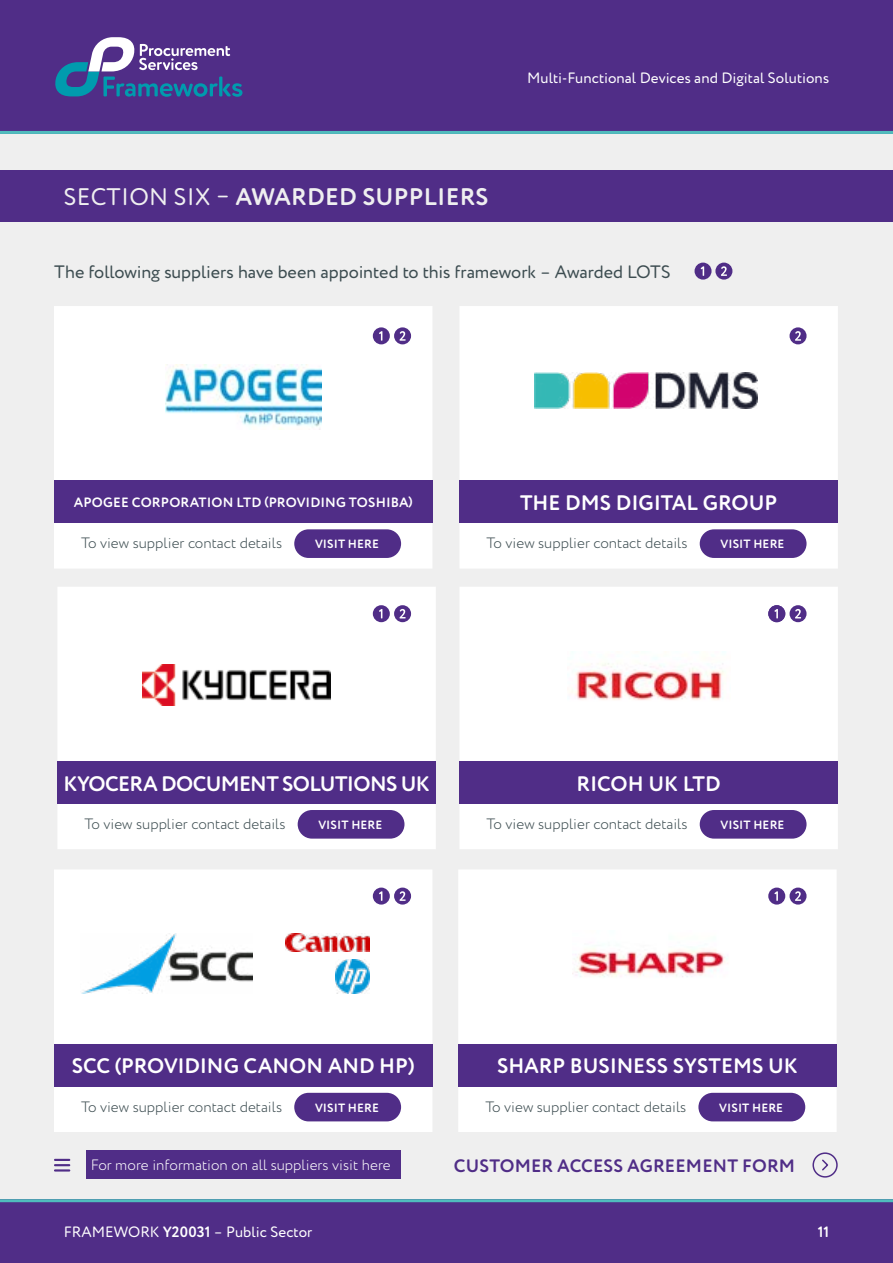
<style>
.page{position:relative;width:893px;height:1263px;background:#fff}
.page>*{position:absolute;margin:0;border:0;box-sizing:border-box;transform-origin:0 0}
.t1{font:700 24px "Circe Rounded";letter-spacing:.01em;color:#efeff0}
.t2{font:700 21px "Circe Rounded";letter-spacing:-.005em;color:#fff}
.t3{font:700 21px "Circe Rounded";letter-spacing:-.03em;color:#fff}
.t4{font:18px "Circe Rounded";letter-spacing:-.005em;color:#3d4d51}
.t5{font:700 18px "Circe Rounded";letter-spacing:.01em;color:#502d87}
.t6{font:300 15px "Circe Rounded";color:#3d4d51}
.t7{font:15px "Circe Rounded";letter-spacing:.005em;color:#fff}
.t8{font:300 15px "Circe Rounded";color:#fff}
.t9{font:700 15px "Circe Rounded";color:#fff}
.t10{font:700 13.5px "Circe Rounded";letter-spacing:.005em;color:#fff}
.t11{font:700 12px "Circe Rounded";letter-spacing:.01em;color:#fff}
.s1{font-weight:400}
.s2{font-weight:700}
</style>
<div class="page">
<div style="left:0;top:0;width:893px;height:1204px;background:#efefef"></div>
<div style="left:0;top:1199px;width:893px;height:64px;background:#502d87"></div>
<div style="left:0;top:0;width:893px;height:134px;background:#502d87"></div>
<hr style="left:0;top:131px;width:893px;height:3px;background:#50bcbd">
<hr style="left:0;top:1199px;width:893px;height:3px;background:#50bcbd">
<svg style="left:55px;top:37px;width:187px;height:60px"></svg>
<div style="left:0;top:170px;width:893px;height:51px;background:#502d87"></div>
<div style="left:812px;top:1152px;width:26px;height:25px;border:2px solid #502d87;border-radius:50%"></div>
<svg style="left:822px;top:1159px;width:7px;height:12px"></svg>
<svg style="left:54px;top:1159px;width:16px;height:12px"></svg>
<div style="left:86px;top:1150px;width:315px;height:29px;background:#502d87"></div>
<div style="left:54px;top:306px;width:378px;height:262px;background:#fff"></div>
<div style="left:54px;top:480px;width:378px;height:43px;background:#502d87"></div>
<div style="left:294px;top:529px;width:107px;height:29px;background:#502d87;border-radius:14px"></div>
<img style="left:166px;top:364px;width:156px;height:66px">
<div style="left:58px;top:587px;width:378px;height:262px;background:#fff"></div>
<div style="left:57px;top:761px;width:379px;height:43px;background:#502d87"></div>
<div style="left:298px;top:810px;width:106px;height:29px;background:#502d87;border-radius:14px"></div>
<img style="left:142px;top:665px;width:189px;height:40px">
<div style="left:460px;top:587px;width:378px;height:262px;background:#fff"></div>
<div style="left:459px;top:761px;width:379px;height:43px;background:#502d87"></div>
<div style="left:700px;top:810px;width:106px;height:29px;background:#502d87;border-radius:14px"></div>
<img style="left:567px;top:651px;width:164px;height:67px">
<div style="left:54px;top:870px;width:378px;height:262px;background:#fff"></div>
<div style="left:54px;top:1044px;width:378px;height:42px;background:#502d87"></div>
<div style="left:294px;top:1093px;width:107px;height:28px;background:#502d87;border-radius:14px"></div>
<img style="left:81px;top:934px;width:172px;height:60px">
<img style="left:285px;top:934px;width:85px;height:18px">
<img style="left:335px;top:959px;width:35px;height:35px">
<div style="left:458px;top:870px;width:379px;height:262px;background:#fff"></div>
<div style="left:458px;top:1044px;width:379px;height:42px;background:#502d87"></div>
<div style="left:698px;top:1093px;width:107px;height:28px;background:#502d87;border-radius:14px"></div>
<img style="left:573px;top:930px;width:157px;height:65px">
<div style="left:460px;top:306px;width:378px;height:262px;background:#fff"></div>
<div style="left:459px;top:480px;width:379px;height:43px;background:#502d87"></div>
<div style="left:700px;top:529px;width:106px;height:29px;background:#502d87;border-radius:14px"></div>
<img style="left:535px;top:372px;width:223px;height:36px">
<div style="left:694px;top:263px;width:17px;height:17px;background:#502d87;border-radius:50%"></div>
<svg style="left:701px;top:266px;width:3px;height:10px"></svg>
<div style="left:715px;top:263px;width:17px;height:17px;background:#502d87;border-radius:50%"></div>
<svg style="left:721px;top:266px;width:6px;height:10px"></svg>
<div style="left:373px;top:327px;width:17px;height:17px;background:#502d87;border-radius:50%"></div>
<svg style="left:379px;top:331px;width:3px;height:10px"></svg>
<div style="left:394px;top:327px;width:17px;height:17px;background:#502d87;border-radius:50%"></div>
<svg style="left:400px;top:331px;width:6px;height:10px"></svg>
<div style="left:789px;top:327px;width:17px;height:17px;background:#502d87;border-radius:50%"></div>
<svg style="left:795px;top:331px;width:6px;height:10px"></svg>
<div style="left:373px;top:605px;width:17px;height:17px;background:#502d87;border-radius:50%"></div>
<svg style="left:379px;top:609px;width:3px;height:9px"></svg>
<div style="left:394px;top:605px;width:17px;height:17px;background:#502d87;border-radius:50%"></div>
<svg style="left:400px;top:609px;width:6px;height:9px"></svg>
<div style="left:789px;top:605px;width:17px;height:17px;background:#502d87;border-radius:50%"></div>
<svg style="left:795px;top:609px;width:6px;height:9px"></svg>
<div style="left:373px;top:887px;width:17px;height:17px;background:#502d87;border-radius:50%"></div>
<svg style="left:379px;top:891px;width:3px;height:10px"></svg>
<div style="left:394px;top:887px;width:17px;height:17px;background:#502d87;border-radius:50%"></div>
<svg style="left:400px;top:891px;width:6px;height:10px"></svg>
<div style="left:789px;top:887px;width:17px;height:17px;background:#502d87;border-radius:50%"></div>
<svg style="left:795px;top:891px;width:6px;height:10px"></svg>
<div style="left:768px;top:605px;width:17px;height:17px;background:#502d87;border-radius:50%"></div>
<svg style="left:774px;top:609px;width:4px;height:9px"></svg>
<div style="left:768px;top:887px;width:17px;height:17px;background:#502d87;border-radius:50%"></div>
<svg style="left:774px;top:891px;width:4px;height:10px"></svg>
<h1 class="t1" style="left:64px;top:182px;width:426px"><span class="s1">SECTION SIX –</span> AWARDED SUPPLIERS</h1>
<p class="t7" style="left:527px;top:70px;width:304px">Multi-Functional Devices and Digital Solutions</p>
<p class="t4" style="left:54px;top:261px;width:618px">The following suppliers have been appointed to this framework – Awarded LOTS</p>
<p class="t10" style="left:74px;top:494px;width:341px">APOGEE CORPORATION LTD (PROVIDING TOSHIBA)</p>
<p class="t6" style="left:81px;top:534px;width:202px">To view supplier contact details</p>
<p class="t11" style="left:315px;top:537px;width:66px">VISIT HERE</p>
<h2 class="t2" style="left:520px;top:490px;width:259px">THE DMS DIGITAL GROUP</h2>
<p class="t6" style="left:487px;top:534px;width:202px">To view supplier contact details</p>
<p class="t11" style="left:720px;top:537px;width:66px">VISIT HERE</p>
<h2 class="t3" style="left:64px;top:771px;width:368px">KYOCERA DOCUMENT SOLUTIONS UK</h2>
<p class="t6" style="left:85px;top:815px;width:202px">To view supplier contact details</p>
<p class="t11" style="left:318px;top:818px;width:66px">VISIT HERE</p>
<h2 class="t2" style="left:577px;top:771px;width:146px">RICOH UK LTD</h2>
<p class="t6" style="left:487px;top:815px;width:202px">To view supplier contact details</p>
<p class="t11" style="left:720px;top:818px;width:66px">VISIT HERE</p>
<h2 class="t2" style="left:72px;top:1053px;width:344px">SCC (PROVIDING CANON AND HP)</h2>
<p class="t6" style="left:81px;top:1098px;width:202px">To view supplier contact details</p>
<p class="t11" style="left:315px;top:1100px;width:66px">VISIT HERE</p>
<h2 class="t2" style="left:497px;top:1053px;width:302px">SHARP BUSINESS SYSTEMS UK</h2>
<p class="t6" style="left:485px;top:1098px;width:202px">To view supplier contact details</p>
<p class="t11" style="left:719px;top:1100px;width:66px">VISIT HERE</p>
<p class="t8" style="left:91px;top:1157px;width:302px">For more information on all suppliers visit here</p>
<p class="t5" style="left:454px;top:1155px;width:343px">CUSTOMER ACCESS AGREEMENT FORM</p>
<p class="t7" style="left:64px;top:1223px;width:250px">FRAMEWORK <span class="s2">Y20031</span> – Public Sector</p>
<p class="t9" style="left:818px;top:1223px;width:13px">11</p>
</div>
